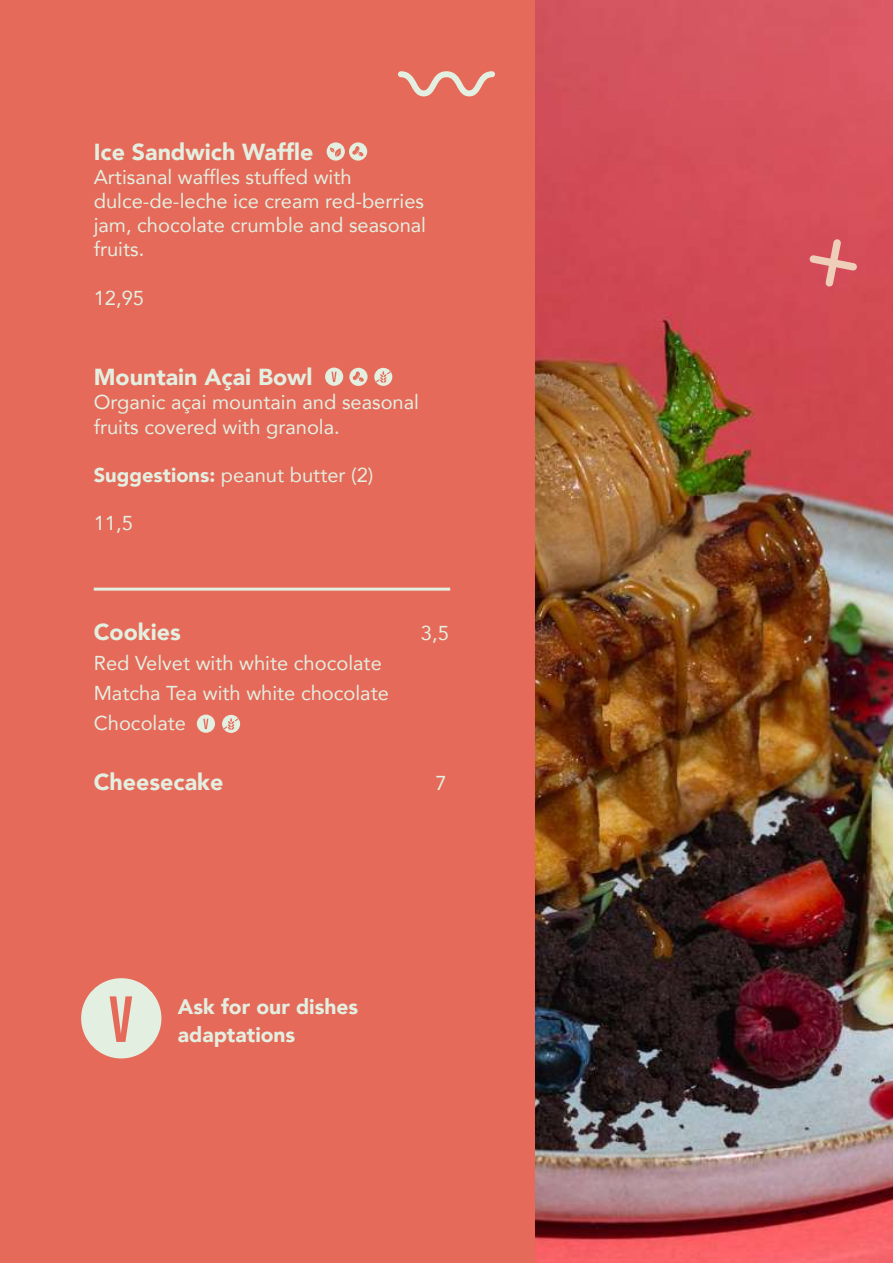
<style>
.page{position:relative;width:893px;height:1263px;background:#e56a5a}
.page>*{position:absolute;margin:0;border:0;box-sizing:border-box;transform-origin:0 0}
.t1{font:900 23.25px "Avenir";color:#e3efe0}
.t2{font:900 21px/28.2px "Avenir";color:#e3efe0}
.t3{font:20.1px/24.2px "Avenir";color:#e3efe0}
.s1{font-weight:900}
</style>
<div class="page">
<img style="left:536px;top:0;width:357px;height:1263px">
<svg style="left:809px;top:239px;width:48px;height:48px;background:#db6f72"></svg>
<svg style="left:398px;top:71px;width:97px;height:25px"></svg>
<svg style="left:349px;top:368px;width:19px;height:18px"></svg>
<svg style="left:352px;top:371px;width:12px;height:11px"></svg>
<div style="left:325px;top:368px;width:18px;height:18px;background:#e3efe0;border-radius:50%"></div>
<svg style="left:331px;top:372px;width:6px;height:10px"></svg>
<svg style="left:327px;top:142px;width:18px;height:19px"></svg>
<svg style="left:330px;top:147px;width:13px;height:10px"></svg>
<svg style="left:349px;top:142px;width:18px;height:19px"></svg>
<svg style="left:352px;top:146px;width:12px;height:10px"></svg>
<div style="left:81px;top:978px;width:80px;height:80px;background:#e3efe0;border-radius:50%"></div>
<svg style="left:110px;top:996px;width:22px;height:46px"></svg>
<svg style="left:374px;top:368px;width:18px;height:18px"></svg>
<svg style="left:374px;top:370px;width:18px;height:14px"></svg>
<div style="left:197px;top:715px;width:18px;height:18px;background:#e3efe0;border-radius:50%"></div>
<svg style="left:203px;top:719px;width:5px;height:10px"></svg>
<svg style="left:222px;top:715px;width:18px;height:18px"></svg>
<svg style="left:222px;top:717px;width:18px;height:14px"></svg>
<hr style="left:94px;top:588px;width:356px;height:3px;background:#e3efe0">
<p class="t1" style="left:94px;top:132px;width:221px">Ice Sandwich Waffle</p>
<p class="t3" style="left:94px;top:164px;width:334px">Artisanal waffles stuffed with dulce-de-leche ice cream red-berries jam, chocolate crumble and seasonal fruits.</p>
<p class="t3" style="left:94px;top:285px;width:52px">12,95</p>
<p class="t1" style="left:94px;top:357px;width:220px">Mountain Açai Bowl</p>
<p class="t3" style="left:94px;top:390px;width:327px">Organic açai mountain and seasonal fruits covered with granola.</p>
<p class="t3" style="left:94px;top:462px;width:281px"><span class="s1">Suggestions:</span> peanut butter (2)</p>
<p class="t3" style="left:94px;top:510px;width:41px">11,5</p>
<p class="t1" style="left:94px;top:612px;width:89px">Cookies</p>
<p class="t3" style="left:421px;top:620px;width:29px">3,5</p>
<p class="t3" style="left:94px;top:647px;width:297px;line-height:30px">Red Velvet with white chocolate<br>Matcha Tea with white chocolate<br>Chocolate</p>
<p class="t1" style="left:94px;top:762px;width:131px">Cheesecake</p>
<p class="t3" style="left:436px;top:770px;width:13px">7</p>
<p class="t2" style="left:178px;top:992px;width:182px">Ask for our dishes adaptations</p>
</div>
